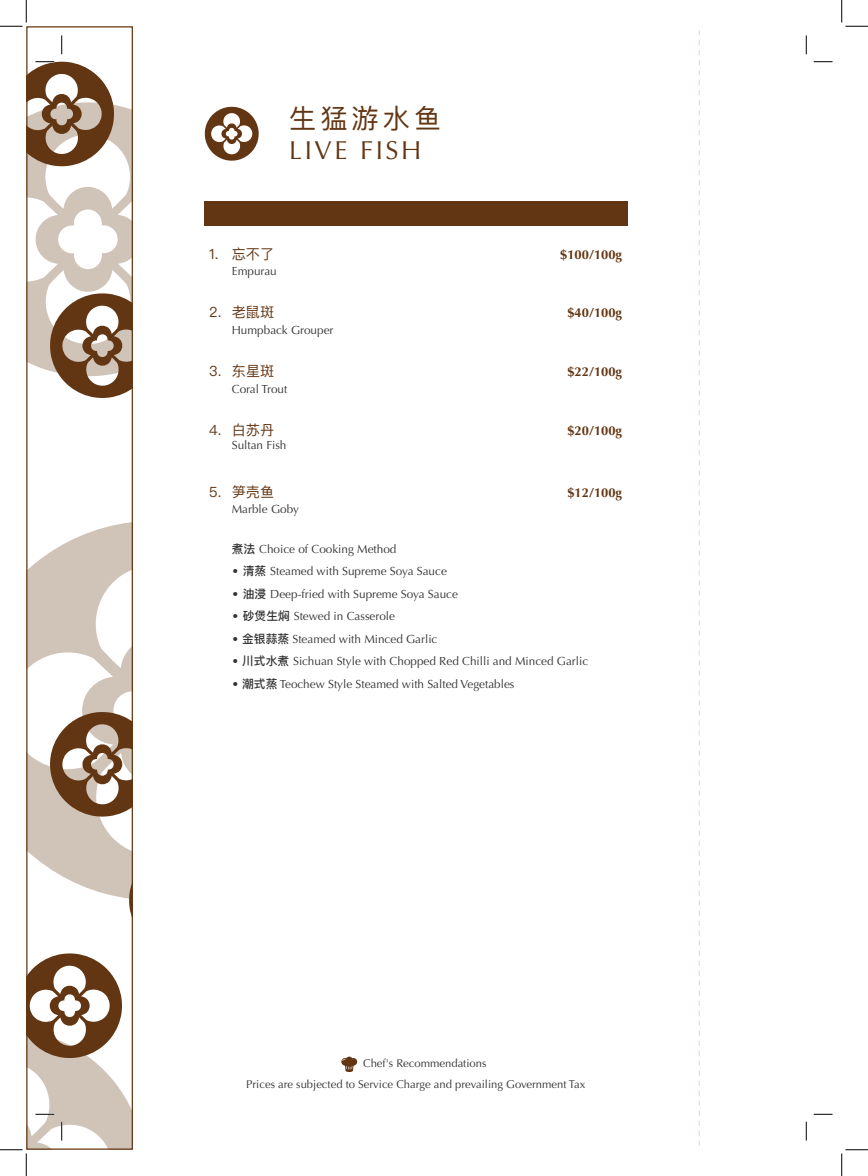
<style>
.page{position:relative;width:868px;height:1176px;background:#fff}
.page>*{position:absolute;margin:0;border:0;box-sizing:border-box;transform-origin:0 0}
.t1{font:27.12px "Ping Fang SC";letter-spacing:.15em;color:#633613}
.t2{font:26px "Optima";letter-spacing:.1em;color:#633613}
.t3{font:14.12px "Ping Fang SC";color:#633613}
.t4{font:700 12.88px "Optima";color:#633613}
.t5{font:11.75px "Optima";color:#333}
.t6{font:11.25px "Optima";color:#333}
.s1{font-family:"Ping Fang HK";font-weight:500}
</style>
<div class="page">
<svg style="left:698px;top:30px;width:1px;height:1116px"></svg>
<svg style="left:341px;top:1056px;width:16px;height:16px"></svg>
<svg style="left:205px;top:107px;width:54px;height:54px"></svg>
<div style="left:204px;top:201px;width:424px;height:24px;background:#633613"></div>
<svg style="left:26px;top:61px;width:107px;height:337px"></svg>
<svg style="left:813px;top:61px;width:19px;height:1px"></svg>
<svg style="left:813px;top:1113px;width:19px;height:2px"></svg>
<svg style="left:61px;top:35px;width:1px;height:19px"></svg>
<svg style="left:805px;top:35px;width:2px;height:19px"></svg>
<svg style="left:805px;top:1122px;width:2px;height:18px"></svg>
<svg style="left:0;top:0;width:27px;height:27px"></svg>
<svg style="left:0;top:521px;width:133px;height:655px"></svg>
<svg style="left:841px;top:0;width:26px;height:27px"></svg>
<svg style="left:841px;top:1149px;width:26px;height:27px"></svg>
<p class="t1" style="left:289px;top:102px;width:153px">生猛游水鱼</p>
<p class="t2" style="left:289px;top:135px;width:134px">LIVE FISH</p>
<p class="t3" style="left:209px;top:245px;width:66px">1. 忘不了</p>
<p class="t4" style="left:560px;top:247px;width:63px">$100/100g</p>
<p class="t5" style="left:232px;top:265px;width:46px">Empurau</p>
<p class="t3" style="left:209px;top:304px;width:66px">2. 老鼠斑</p>
<p class="t4" style="left:567px;top:306px;width:56px">$40/100g</p>
<p class="t5" style="left:232px;top:324px;width:103px">Humpback Grouper</p>
<p class="t3" style="left:209px;top:363px;width:66px">3. 东星斑</p>
<p class="t4" style="left:567px;top:364px;width:56px">$22/100g</p>
<p class="t5" style="left:232px;top:382px;width:57px">Coral Trout</p>
<p class="t3" style="left:209px;top:421px;width:66px">4. 白苏丹</p>
<p class="t4" style="left:567px;top:423px;width:56px">$20/100g</p>
<p class="t5" style="left:232px;top:438px;width:56px">Sultan Fish</p>
<p class="t3" style="left:209px;top:483px;width:66px">5. 笋壳鱼</p>
<p class="t4" style="left:567px;top:485px;width:56px">$12/100g</p>
<p class="t5" style="left:232px;top:503px;width:69px">Marble Goby</p>
<p class="t5" style="left:232px;top:542px;width:166px"><span class="s1">煮法</span> Choice of Cooking Method</p>
<p class="t5" style="left:232px;top:564px;width:216px">• <span class="s1">清蒸</span> Steamed with Supreme Soya Sauce</p>
<p class="t5" style="left:232px;top:587px;width:228px">• <span class="s1">油浸</span> Deep-fried with Supreme Soya Sauce</p>
<p class="t5" style="left:232px;top:609px;width:165px">• <span class="s1">砂煲生焖</span> Stewed in Casserole</p>
<p class="t5" style="left:232px;top:632px;width:207px">• <span class="s1">金银蒜蒸</span> Steamed with Minced Garlic</p>
<p class="t5" style="left:232px;top:654px;width:358px">• <span class="s1">川式水煮</span> Sichuan Style with Chopped Red Chilli and Minced Garlic</p>
<p class="t5" style="left:232px;top:677px;width:284px">• <span class="s1">潮式蒸</span> Teochew Style Steamed with Salted Vegetables</p>
<p class="t6" style="left:363px;top:1057px;width:125px">Chef's Recommendations</p>
<p class="t6" style="left:246px;top:1077px;width:340px">Prices are subjected to Service Charge and prevailing Government Tax</p>
</div>
